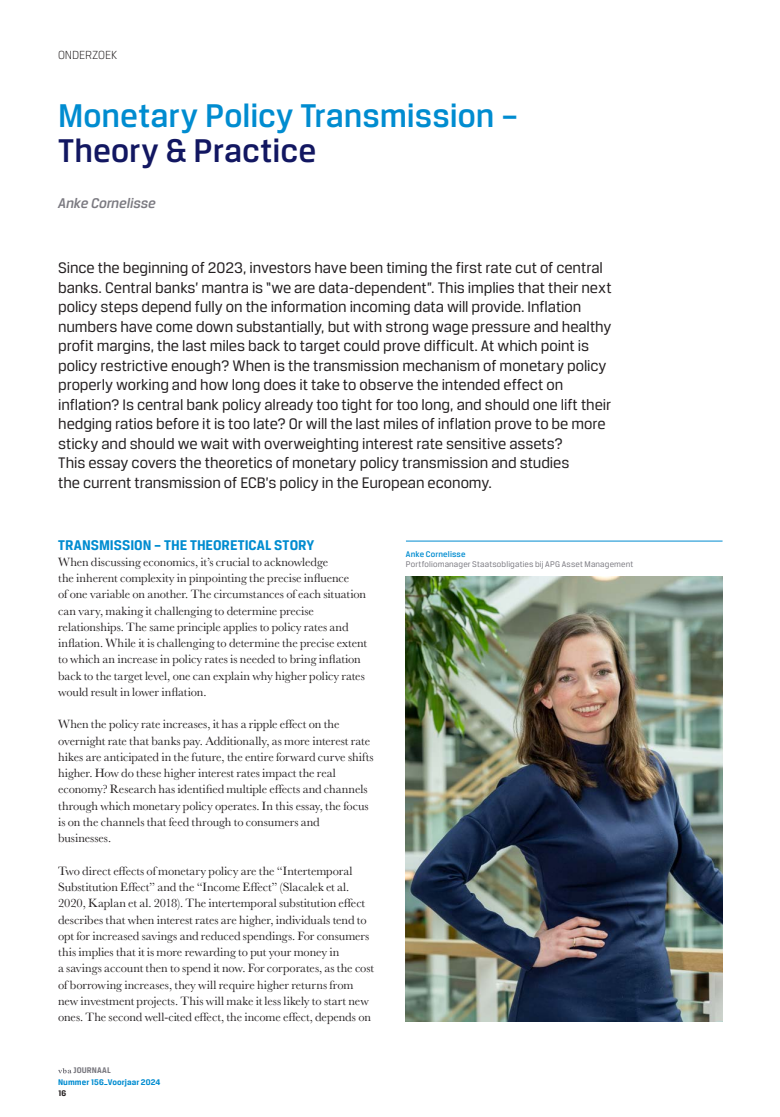
<style>
.page{position:relative;width:780px;height:1117px;background:#fff}
.page>*{position:absolute;margin:0;border:0;box-sizing:border-box;transform-origin:0 0}
.Titel_groot{font:500 35px/35px "CFA Breuer Text";color:#008cd0}
.INTRO_2kolommen{font:16.25px/19.5px "CFA Breuer Text";letter-spacing:-.01em;color:#231f20}
._1_1_Alineakopje_bold_blauw{font:700 15px "CFA Breuer Text";letter-spacing:-.005em;color:#008cd0}
.Auteursnamen{font:italic 500 15px "CFA Breuer Text";letter-spacing:-.005em;color:#7b7a81}
.Plat_schreef__WR{font:12.5px/16.2px "Baskerville MT Std";letter-spacing:-.005em;color:#231f20}
.Plat_schreef{font:12.5px/16.2px "Baskerville MT Std";letter-spacing:-.005em;color:#231f20}
.kopregel{font:300 12.5px "CFA Breuer Text";letter-spacing:-.015em;color:#231f20}
.Auteur_naast_foto{font:8.75px/10px "CFA Breuer Text";letter-spacing:.015em;color:#7b7a81}
.t1{font:700 8.75px "CFA Breuer Text";letter-spacing:.01em;color:#008cd0}
.t2{font:700 8.75px "CFA Breuer Text";letter-spacing:.01em;color:#7b7a81}
.t3{font:700 8.75px "CFA Breuer Text";color:#231f20}
.s1{color:#121761}
.s2{font-weight:500;color:#008cd0}
</style>
<div class="page">
<svg style="left:58px;top:1068px;width:13px;height:5px"></svg>
<hr style="left:406px;top:540px;width:316px;height:1px;background:#008cd0">
<img style="left:406px;top:576px;width:316px;height:444px">
<p class="kopregel" style="left:58px;top:48px;width:61px">ONDERZOEK</p>
<p class="Titel_groot" style="left:58px;top:97px;width:461px">Monetary Policy Transmission –<br><span class="s1">Theory &amp; Practice</span></p>
<p class="Auteursnamen" style="left:58px;top:195px;width:99px">Anke Cornelisse</p>
<p class="INTRO_2kolommen" style="left:58px;top:258px;width:555px">Since the beginning of 2023, investors have been timing the first rate cut of central banks. Central banks’ mantra is “we are data-dependent”. This implies that their next policy steps depend fully on the information incoming data will provide. Inflation numbers have come down substantially, but with strong wage pressure and healthy profit margins, the last miles back to target could prove difficult. At which point is policy restrictive enough? When is the transmission mechanism of monetary policy properly working and how long does it take to observe the intended effect on inflation? Is central bank policy already too tight for too long, and should one lift their hedging ratios before it is too late? Or will the last miles of inflation prove to be more sticky and should we wait with overweighting interest rate sensitive assets?<br>This essay covers the theoretics of monetary policy transmission and studies<br>the current transmission of ECB’s policy in the European economy.</p>
<p class="_1_1_Alineakopje_bold_blauw" style="left:58px;top:536px;width:258px">TRANSMISSION – THE THEORETICAL STORY</p>
<p class="Plat_schreef" style="left:58px;top:553px;width:310px">When discussing economics, it’s crucial to acknowledge<br>the inherent complexity in pinpointing the precise influence<br>of one variable on another. The circumstances of each situation can vary, making it challenging to determine precise relationships. The same principle applies to policy rates and inflation. While it is challenging to determine the precise extent to which an increase in policy rates is needed to bring inflation back to the target level, one can explain why higher policy rates would result in lower inflation.</p>
<p class="Plat_schreef__WR" style="left:58px;top:716px;width:317px">When the policy rate increases, it has a ripple effect on the overnight rate that banks pay. Additionally, as more interest rate hikes are anticipated in the future, the entire forward curve shifts higher. How do these higher interest rates impact the real economy? Research has identified multiple effects and channels through which monetary policy operates. In this essay, the focus is on the channels that feed through to consumers and businesses.</p>
<p class="Plat_schreef__WR" style="left:58px;top:862px;width:317px">Two direct effects of monetary policy are the “Intertemporal Substitution Effect” and the “Income Effect” (Slacalek et al.<br>2020, Kaplan et al. 2018). The intertemporal substitution effect describes that when interest rates are higher, individuals tend to opt for increased savings and reduced spendings. For consumers this implies that it is more rewarding to put your money in<br>a savings account then to spend it now. For corporates, as the cost of borrowing increases, they will require higher returns from new investment projects. This will make it less likely to start new ones. The second well-cited effect, the income effect, depends on</p>
<p class="t2" style="left:73px;top:1065px;width:39px">JOURNAAL</p>
<p class="t1" style="left:58px;top:1076px;width:104px">Nummer 156_Voorjaar 2024</p>
<p class="t3" style="left:58px;top:1087px;width:10px">16</p>
<p class="Auteur_naast_foto" style="left:406px;top:548px;width:229px"><span class="s2">Anke Cornelisse<br></span>Portfoliomanager Staatsobligaties bij APG Asset Management</p>
</div>
